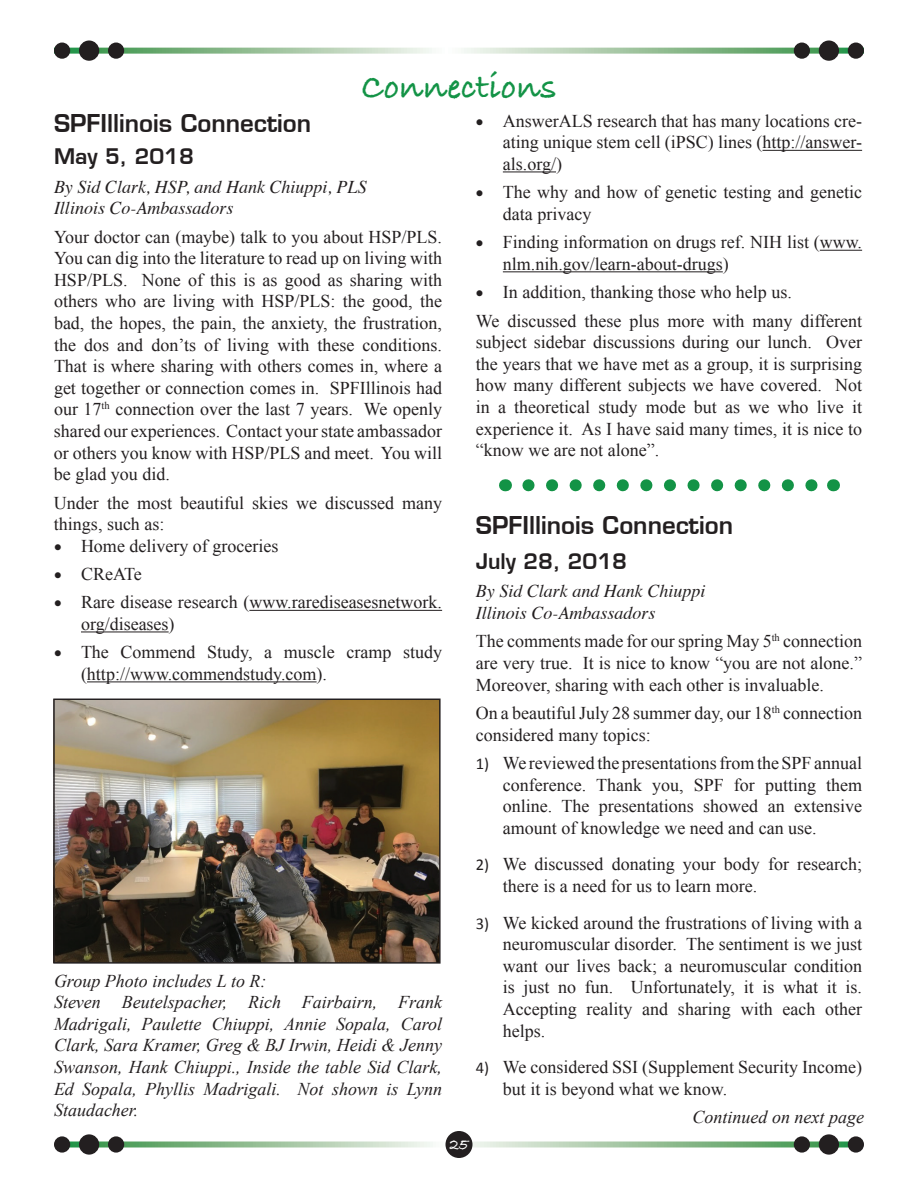
<style>
.page{position:relative;width:918px;height:1188px;background:#fff}
.page>*{position:absolute;margin:0;border:0;box-sizing:border-box;transform-origin:0 0}
.t1{font:36px "Bradley Hand ITCTT Bold";color:#139346}
.t2{font:600 24px "Eurostile LT";color:#231f20}
.t3{font:600 21px "Eurostile LT";color:#231f20}
.t4{font:18px/21.6px "Times New Roman";color:#231f20}
.t5{font:italic 18px/21.6px "Times New Roman";color:#231f20}
.t6{font:italic 18px/21.6px "Times";color:#231f20}
.t7{font:16.5px "Bradley Hand ITCTT Bold";color:#fff;scale:.9 1}
.s1{font-family:"Calibri";font-size:16.5px}
</style>
<div class="page">
<svg style="left:69px;top:1142px;width:780px;height:6px;background:#a4c8a6"></svg>
<div style="left:446px;top:1131px;width:26px;height:27px;background:#231f20;border-radius:50%"></div>
<div style="left:54px;top:1136px;width:16px;height:17px;background:#231f20;border-radius:50%"></div>
<div style="left:79px;top:1134px;width:20px;height:21px;background:#231f20;border-radius:50%"></div>
<div style="left:108px;top:1136px;width:16px;height:17px;background:#231f20;border-radius:50%"></div>
<div style="left:794px;top:1136px;width:16px;height:17px;background:#231f20;border-radius:50%"></div>
<div style="left:819px;top:1134px;width:20px;height:21px;background:#231f20;border-radius:50%"></div>
<div style="left:848px;top:1136px;width:16px;height:17px;background:#231f20;border-radius:50%"></div>
<svg style="left:70px;top:48px;width:778px;height:6px;background:#a6caa7"></svg>
<div style="left:54px;top:43px;width:16px;height:16px;background:#231f20;border-radius:50%"></div>
<div style="left:79px;top:40px;width:20px;height:21px;background:#231f20;border-radius:50%"></div>
<div style="left:108px;top:43px;width:16px;height:16px;background:#231f20;border-radius:50%"></div>
<div style="left:794px;top:43px;width:16px;height:16px;background:#231f20;border-radius:50%"></div>
<div style="left:819px;top:40px;width:20px;height:21px;background:#231f20;border-radius:50%"></div>
<div style="left:848px;top:43px;width:16px;height:16px;background:#231f20;border-radius:50%"></div>
<hr style="left:249px;top:610px;width:193px;height:1px;background:#231f20">
<hr style="left:81px;top:632px;width:88px;height:1px;background:#231f20">
<hr style="left:87px;top:681px;width:230px;height:1px;background:#231f20">
<hr style="left:763px;top:150px;width:99px;height:1px;background:#231f20">
<hr style="left:503px;top:172px;width:53px;height:1px;background:#231f20">
<hr style="left:820px;top:250px;width:42px;height:1px;background:#231f20">
<hr style="left:503px;top:271px;width:220px;height:1px;background:#231f20">
<svg style="left:528px;top:479px;width:290px;height:12px"></svg>
<svg style="left:505px;top:479px;width:1px;height:12px"></svg>
<svg style="left:833px;top:479px;width:1px;height:12px"></svg>
<img style="left:55px;top:701px;width:384px;height:261px">
<div style="left:53px;top:699px;width:388px;height:265px;border:1px solid #231f20"></div>
<h1 class="t1" style="left:361px;top:67px;width:197px">Connections</h1>
<h2 class="t2" style="left:54px;top:108px;width:259px">SPFIllinois Connection</h2>
<p class="t3" style="left:54px;top:143px;width:141px">May 5, 2018</p>
<p class="t6" style="left:54px;top:175px;width:314px">By Sid Clark, HSP, and Hank Chiuppi, PLS<br>Illinois Co-Ambassadors</p>
<p class="t4" style="left:54px;top:225px;width:390px;text-align:justify">Your doctor can (maybe) talk to you about HSP/PLS.<br>You can dig into the literature to read up on living with HSP/PLS. None of this is as good as sharing with others who are living with HSP/PLS: the good, the bad, the hopes, the pain, the anxiety, the frustration, the dos and don’ts of living with these conditions.<br>That is where sharing with others comes in, where a get together or connection comes in. SPFIllinois had our 17<sup>th</sup> connection over the last 7 years. We openly shared our experiences. Contact your state ambassador or others you know with HSP/PLS and meet. You will be glad you did.</p>
<p class="t4" style="left:54px;top:491px;width:390px">Under the most beautiful skies we discussed many things, such as:</p>
<p class="t4" style="left:54px;top:535px;width:226px">• Home delivery of groceries</p>
<p class="t4" style="left:54px;top:563px;width:89px">• CReATe</p>
<p class="t4" style="left:81px;top:591px;width:363px;text-indent:-27px">• Rare disease research (www.rarediseasesnetwork. org/diseases)</p>
<p class="t4" style="left:81px;top:641px;width:363px;text-indent:-27px">• The Commend Study, a muscle cramp study (http://www.commendstudy.com).</p>
<p class="t5" style="left:54px;top:969px;width:390px">Group Photo includes L to R:<br>Steven Beutelspacher, Rich Fairbairn, Frank Madrigali, Paulette Chiuppi, Annie Sopala, Carol Clark, Sara Kramer, Greg &amp; BJ Irwin, Heidi &amp; Jenny Swanson, Hank Chiuppi., Inside the table Sid Clark, Ed Sopala, Phyllis Madrigali. Not shown is Lynn Staudacher.</p>
<p class="t4" style="left:503px;top:110px;width:361px;text-align:justify;text-indent:-27px">• AnswerALS research that has many locations cre&shy;ating unique stem cell (iPSC) lines (http://answer&shy;als.org/)</p>
<p class="t4" style="left:503px;top:181px;width:361px;text-indent:-27px">• The why and how of genetic testing and genetic data privacy</p>
<p class="t4" style="left:503px;top:231px;width:361px;text-indent:-27px">• Finding information on drugs ref. NIH list (www. nlm.nih.gov/learn-about-drugs)</p>
<p class="t4" style="left:476px;top:278px;width:388px;line-height:28.3px">• In addition, thanking those who help us.<br>We discussed these plus more with many different</p>
<p class="t4" style="left:476px;top:331px;width:388px;text-align:justify">subject sidebar discussions during our lunch. Over the years that we have met as a group, it is surprising how many different subjects we have covered. Not in a theoretical study mode but as we who live it experience it. As I have said many times, it is nice to “know we are not alone”.</p>
<h2 class="t2" style="left:476px;top:510px;width:259px">SPFIllinois Connection</h2>
<p class="t3" style="left:476px;top:548px;width:153px">July 28, 2018</p>
<p class="t6" style="left:476px;top:580px;width:231px">By Sid Clark and Hank Chiuppi<br>Illinois Co-Ambassadors</p>
<p class="t4" style="left:476px;top:630px;width:388px;text-align:justify">The comments made for our spring May 5<sup>th</sup> connection are very true. It is nice to know “you are not alone.” Moreover, sharing with each other is invaluable.</p>
<p class="t4" style="left:476px;top:702px;width:388px">On a beautiful July 28 summer day, our 18<sup>th</sup> connection considered many topics:</p>
<p class="t4" style="left:503px;top:752px;width:361px;text-align:justify;text-indent:-27px"><span class="s1">1)</span> We reviewed the presentations from the SPF annual conference. Thank you, SPF for putting them online. The presentations showed an extensive amount of knowledge we need and can use.</p>
<p class="t4" style="left:503px;top:853px;width:361px;text-indent:-27px"><span class="s1">2)</span> We discussed donating your body for research; there is a need for us to learn more.</p>
<p class="t4" style="left:503px;top:911px;width:361px;text-align:justify;text-indent:-27px"><span class="s1">3)</span> We kicked around the frustrations of living with a neuromuscular disorder. The sentiment is we just want our lives back; a neuromuscular condition is just no fun. Unfortunately, it is what it is.<br>Accepting reality and sharing with each other helps.</p>
<p class="t4" style="left:503px;top:1056px;width:361px;text-indent:-27px"><span class="s1">4)</span> We considered SSI (Supplement Security Income) but it is beyond what we know.</p>
<p class="t5" style="left:693px;top:1106px;width:173px">Continued on next page</p>
<p class="t7" style="left:450px;top:1135px;width:22px">25</p>
</div>
